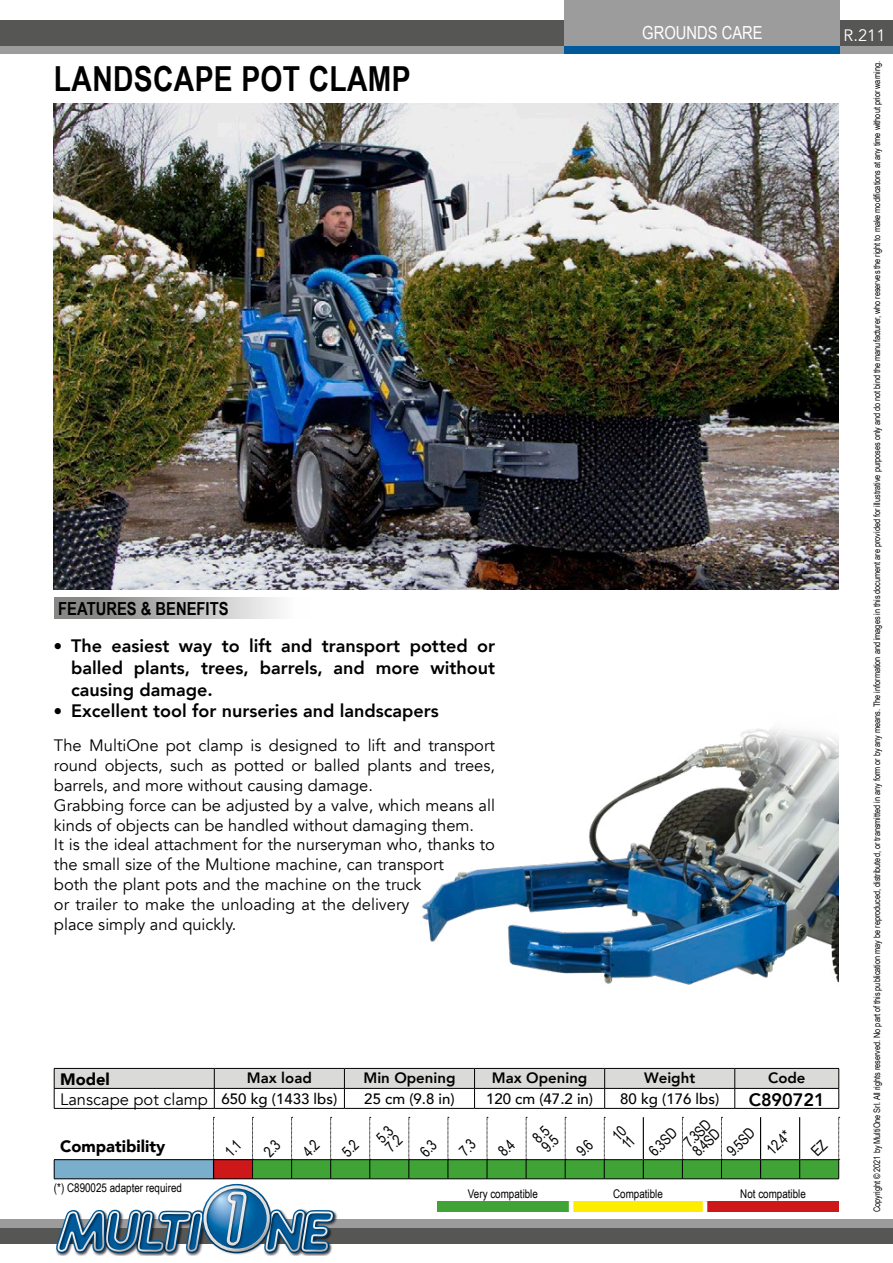
<style>
.page{position:relative;width:893px;height:1263px;background:#fff}
.page>*{position:absolute;margin:0;border:0;box-sizing:border-box;transform-origin:0 0}
.nome_accessorio{font:700 34.5px "Arial Narrow";letter-spacing:.01em;color:#000}
.codice{font:800 18px/21.6px "Avenir";color:#000;text-align:justify}
.titolo_features{font:700 18px "Arial Narrow";color:#000}
.categoria_accessori{font:18px "Arial Narrow";color:#fff}
.Testo_descrizione{font:16.5px/19.8px "Avenir";color:#000}
.titolo_tabella_acces{font:900 16.5px "Avenir";color:#000}
.modelli-accessori{font:16.5px "Avenir";color:#000}
.t1{font:16.5px "Avenir";color:#fff}
.valore_dato{font:500 15px "Avenir";color:#000}
.nome_dato{font:800 15px "Avenir";color:#000}
.tab_nome_macchine{font:15px/12.8px "Arial Narrow";color:#000}
.Disclaimer{font:12px "Arial Narrow";color:#000}
.t2{font:9px "Arial Narrow";letter-spacing:-.005em;color:#000}
.s1{font-family:"Tahoma";font-weight:400}
</style>
<div class="page">
<div style="left:0;top:45px;width:893px;height:9px;background:#9c9c9c"></div>
<div style="left:564px;top:45px;width:276px;height:9px;background:#00599a"></div>
<div style="left:0;top:20px;width:893px;height:25px;background:#565655"></div>
<div style="left:0;top:1219px;width:893px;height:9px;background:#9c9c9c"></div>
<div style="left:0;top:1228px;width:893px;height:16px;background:#565655"></div>
<div style="left:564px;top:0;width:276px;height:45px;background:#9c9c9c"></div>
<img style="left:421px;top:729px;width:418px;height:256px">
<img style="left:54px;top:103px;width:785px;height:486px">
<hr style="left:54px;top:1108px;width:160px;height:1px;background:#000">
<hr style="left:214px;top:1108px;width:130px;height:1px;background:#000">
<hr style="left:344px;top:1108px;width:131px;height:1px;background:#000">
<hr style="left:475px;top:1108px;width:130px;height:1px;background:#000">
<hr style="left:605px;top:1108px;width:130px;height:1px;background:#000">
<hr style="left:735px;top:1108px;width:104px;height:1px;background:#000">
<svg style="left:54px;top:1068px;width:785px;height:40px"></svg>
<div style="left:54px;top:597px;width:255px;height:22px;background:linear-gradient(to right,#767674,#fff)"></div>
<svg style="left:54px;top:1117px;width:786px;height:139px"></svg>
<p class="nome_accessorio" style="left:54px;top:53px;width:358px">LANDSCAPE POT CLAMP</p>
<p class="categoria_accessori" style="left:642px;top:20px;width:122px">GROUNDS CARE</p>
<p class="titolo_features" style="left:58px;top:595px;width:172px">FEATURES &amp; BENEFITS</p>
<p class="codice" style="left:71px;top:635px;width:426px;text-indent:-17px"><span class="s1">•</span> The easiest way to lift and transport potted or balled plants, trees, barrels, and more without causing damage.</p>
<p class="codice" style="left:54px;top:700px;width:386px"><span class="s1">•</span> Excellent tool for nurseries and landscapers</p>
<p class="Testo_descrizione" style="left:54px;top:736px;width:443px;text-align:justify">The MultiOne pot clamp is designed to lift and transport round objects, such as potted or balled plants and trees, barrels, and more without causing damage.</p>
<p class="Testo_descrizione" style="left:54px;top:795px;width:442px">Grabbing force can be adjusted by a valve, which means all kinds of objects can be handled without damaging them.</p>
<p class="Testo_descrizione" style="left:54px;top:835px;width:442px">It is the ideal attachment for the nurseryman who, thanks to the small size of the Multione machine, can transport<br>both the plant pots and the machine on the truck<br>or trailer to make the unloading at the delivery<br>place simply and quickly.</p>
<p class="titolo_tabella_acces" style="left:60px;top:1065px;width:51px">Model</p>
<p class="nome_dato" style="left:247px;top:1066px;width:66px">Max load</p>
<p class="nome_dato" style="left:363px;top:1066px;width:93px">Min Opening</p>
<p class="nome_dato" style="left:492px;top:1066px;width:97px">Max Opening</p>
<p class="nome_dato" style="left:644px;top:1066px;width:52px">Weight</p>
<p class="nome_dato" style="left:768px;top:1066px;width:39px">Code</p>
<p class="modelli-accessori" style="left:60px;top:1089px;width:149px">Lanscape pot clamp</p>
<p class="valore_dato" style="left:222px;top:1086px;width:117px">650 kg (1433 lbs)</p>
<p class="valore_dato" style="left:364px;top:1086px;width:92px">25 cm (9.8 in)</p>
<p class="valore_dato" style="left:486px;top:1086px;width:109px">120 cm (47.2 in)</p>
<p class="valore_dato" style="left:620px;top:1086px;width:100px">80 kg (176 lbs)</p>
<p class="codice" style="left:749px;top:1089px;width:78px">C890721</p>
<p class="titolo_tabella_acces" style="left:60px;top:1132px;width:107px">Compatibility</p>
<p class="tab_nome_macchine" style="left:647px;top:1148px;width:34px;rotate:-45deg">6.3SD</p>
<p class="tab_nome_macchine" style="left:681px;top:1140px;width:33px;rotate:-45deg">7.3SD<br>8.4SD</p>
<p class="tab_nome_macchine" style="left:724px;top:1148px;width:34px;rotate:-45deg">9.5SD</p>
<p class="tab_nome_macchine" style="left:764px;top:1147px;width:29px;rotate:-45deg">12.4*</p>
<p class="Disclaimer" style="left:54px;top:1179px;width:129px">(*) C890025 adapter required</p>
<p class="Disclaimer" style="left:468px;top:1185px;width:72px">Very compatible</p>
<p class="Disclaimer" style="left:613px;top:1185px;width:51px">Compatible</p>
<p class="Disclaimer" style="left:740px;top:1185px;width:67px">Not compatible</p>
<p class="t1" style="left:844px;top:26px;width:43px">R.211</p>
<p class="t2" style="left:870px;top:1212px;width:1152px;rotate:-90deg">Copyright © 2021 by MultiOne Srl. All rights reserved. No part of this publication may be reproduced, distributed, or transmitted in any form or by any means. The information and images in this document are provided for illustrative purposes only and do not bind the manufacturer, who reserves the right to make modifications at any time without prior warning.</p>
</div>
